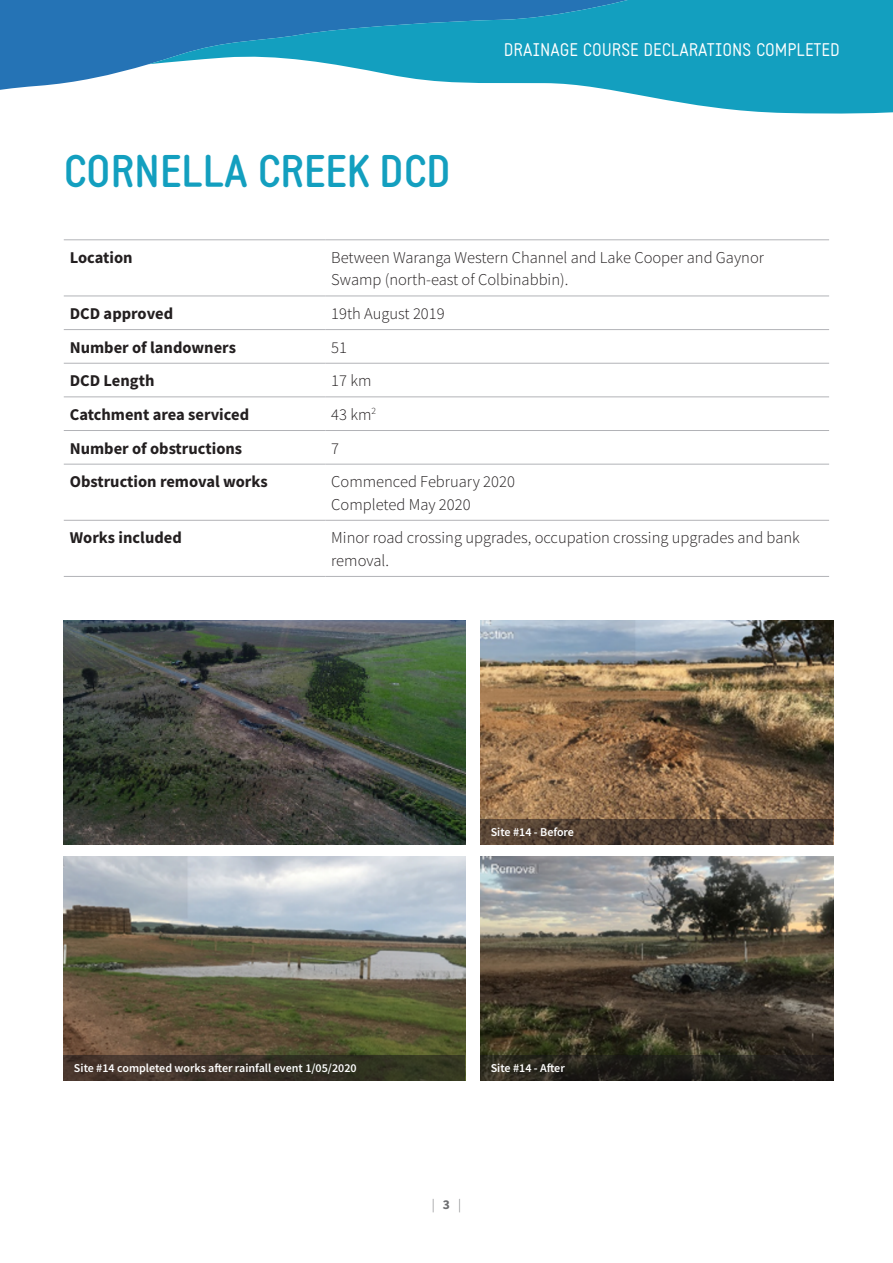
<style>
.page{position:relative;width:893px;height:1263px;background:#fff}
.page>*{position:absolute;margin:0;border:0;box-sizing:border-box;transform-origin:0 0}
.t1{font:700 45px "Static";color:#139fbf}
.t2{font:18px "Static";color:#fff}
.t3{font:300 16.5px/22.5px "Source Sans Pro";color:#231f20}
.t4{font:700 16.5px "Source Sans Pro";color:#231f20}
.t5{font:300 13.5px "Source Sans Pro";color:#6c6d70}
.t6{font:600 12px "Source Sans Pro";color:#fff}
.s1{font-weight:700}
</style>
<div class="page">
<hr style="left:64px;top:240px;width:261px;height:1px;background:#b2b3b7">
<hr style="left:325px;top:240px;width:504px;height:1px;background:#b2b3b7">
<hr style="left:64px;top:296px;width:261px;height:1px;background:#b2b3b7">
<hr style="left:325px;top:296px;width:504px;height:1px;background:#b2b3b7">
<hr style="left:64px;top:329px;width:261px;height:1px;background:#b2b3b7">
<hr style="left:325px;top:329px;width:504px;height:1px;background:#b2b3b7">
<hr style="left:64px;top:363px;width:261px;height:1px;background:#b2b3b7">
<hr style="left:325px;top:363px;width:504px;height:1px;background:#b2b3b7">
<hr style="left:64px;top:397px;width:261px;height:1px;background:#b2b3b7">
<hr style="left:325px;top:397px;width:504px;height:1px;background:#b2b3b7">
<hr style="left:64px;top:430px;width:261px;height:1px;background:#b2b3b7">
<hr style="left:325px;top:430px;width:504px;height:1px;background:#b2b3b7">
<hr style="left:64px;top:464px;width:261px;height:1px;background:#b2b3b7">
<hr style="left:325px;top:464px;width:504px;height:1px;background:#b2b3b7">
<hr style="left:64px;top:520px;width:261px;height:1px;background:#b2b3b7">
<hr style="left:325px;top:520px;width:504px;height:1px;background:#b2b3b7">
<hr style="left:64px;top:576px;width:261px;height:1px;background:#b2b3b7">
<hr style="left:325px;top:576px;width:504px;height:1px;background:#b2b3b7">
<svg style="left:0;top:0;width:149px;height:90px;background:#3d82bd"></svg>
<svg style="left:149px;top:0;width:744px;height:114px;fill:#139fbf"></svg>
<img style="left:64px;top:620px;width:401px;height:224px">
<img style="left:480px;top:620px;width:353px;height:199px">
<img style="left:480px;top:856px;width:353px;height:199px">
<img style="left:64px;top:856px;width:401px;height:199px">
<svg style="left:480px;top:819px;width:353px;height:25px;background:#513f32"></svg>
<svg style="left:480px;top:1055px;width:353px;height:26px;background:#24211b"></svg>
<div style="left:64px;top:1055px;width:401px;height:26px;background:linear-gradient(to right,#48332f,#2c331d)"></div>
<p class="t1" style="left:64px;top:144px;width:389px">CORNELLA CREEK DCD</p>
<p class="t2" style="left:504px;top:39px;width:337px">DRAINAGE COURSE DECLARATIONS COMPLETED</p>
<p class="t4" style="left:70px;top:246px;width:64px">Location</p>
<p class="t3" style="left:331px;top:246px;width:434px">Between Waranga Western Channel and Lake Cooper and Gaynor<br>Swamp (north-east of Colbinabbin).</p>
<p class="t4" style="left:70px;top:302px;width:105px">DCD approved</p>
<p class="t3" style="left:331px;top:302px;width:115px">19th August 2019</p>
<p class="t4" style="left:70px;top:336px;width:168px">Number of landowners</p>
<p class="t3" style="left:331px;top:336px;width:17px">51</p>
<p class="t4" style="left:70px;top:370px;width:86px">DCD Length</p>
<p class="t3" style="left:331px;top:369px;width:42px">17 km</p>
<p class="t4" style="left:70px;top:403px;width:181px">Catchment area serviced</p>
<p class="t3" style="left:331px;top:403px;width:46px">43 km<sup>2</sup></p>
<p class="t4" style="left:70px;top:437px;width:174px">Number of obstructions</p>
<p class="t3" style="left:331px;top:437px;width:9px">7</p>
<p class="t4" style="left:70px;top:470px;width:200px">Obstruction removal works</p>
<p class="t3" style="left:331px;top:470px;width:185px">Commenced February 2020</p>
<p class="t3" style="left:331px;top:493px;width:141px">Completed May 2020</p>
<p class="t4" style="left:70px;top:527px;width:114px">Works included</p>
<p class="t3" style="left:331px;top:527px;width:470px">Minor road crossing upgrades, occupation crossing upgrades and bank removal.</p>
<p class="t6" style="left:491px;top:824px;width:85px">Site #14 - Before</p>
<p class="t6" style="left:74px;top:1060px;width:284px">Site #14 completed works after rainfall event 1/05/2020</p>
<p class="t6" style="left:491px;top:1060px;width:76px">Site #14 - After</p>
<p class="t5" style="left:432px;top:1196px;width:31px">| <span class="s1">3</span> |</p>
</div>
